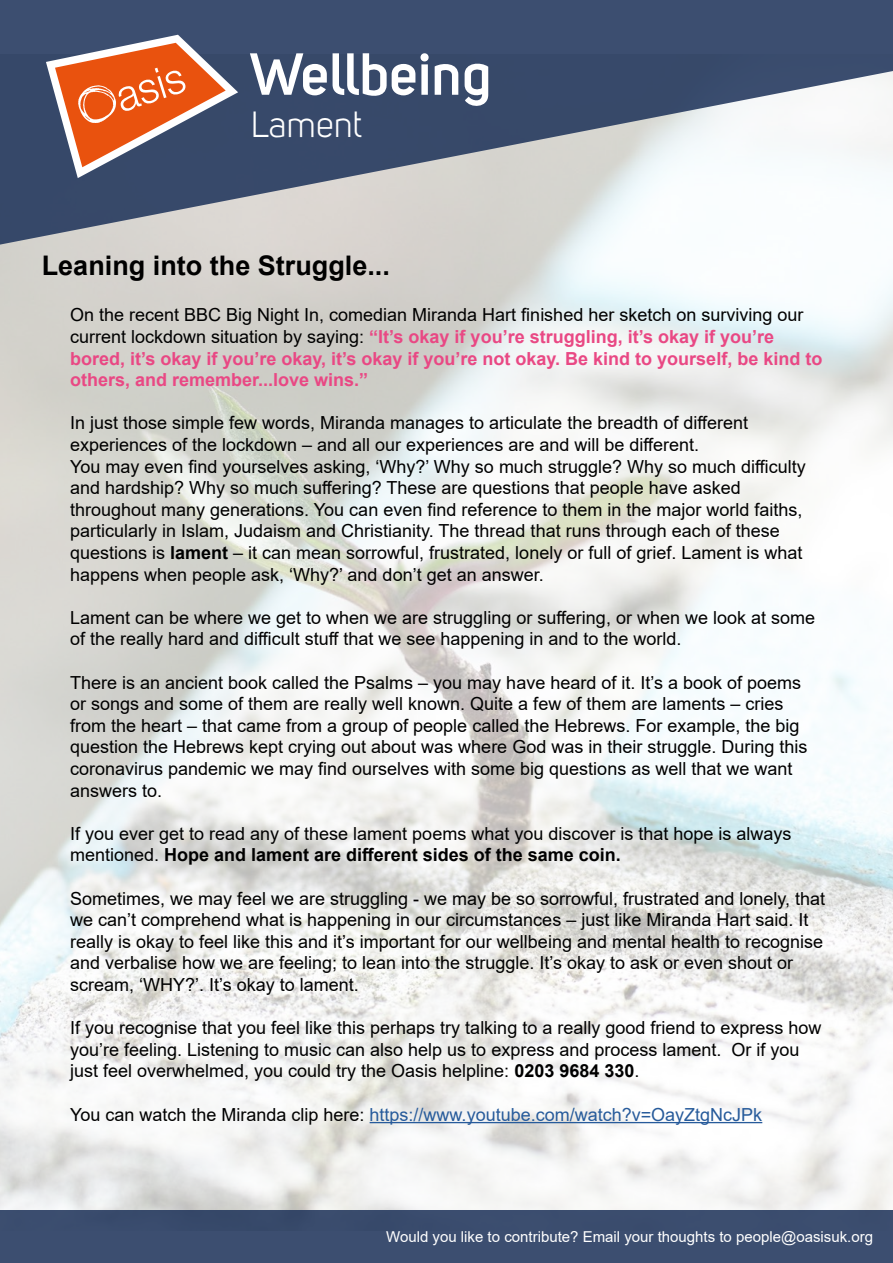
<style>
.page{position:relative;width:893px;height:1263px;background:#fff}
.page>*{position:absolute;margin:0;border:0;box-sizing:border-box;transform-origin:0 0}
.t1{font:700 58.5px "Uni Sans Semi";color:#fff}
.t2{font:36px "Uni Sans Book";color:#fff}
.t3{font:700 27px "Arial";color:#000}
.t4{font:18px/21.6px "Arial";color:#000}
.t5{font:700 18px/21.6px "Arial";color:#e94884}
.t6{font:18px "Arial";color:#275b9b}
.t7{font:15px "Arial";color:#fff}
.s1{font-weight:400;color:#000}
.s2{font-weight:700}
.s3{color:#000}
</style>
<div class="page">
<img style="left:0;top:255px;width:893px;height:955px">
<svg style="left:0;top:0;width:893px;height:255px;fill:#3c4e70"></svg>
<div style="left:0;top:1210px;width:893px;height:53px;background:#3c4e70"></div>
<svg style="left:46px;top:35px;width:192px;height:143px;background:#9e6a5d"></svg>
<hr style="left:370px;top:1122px;width:392px;height:1px;background:#275b9b">
<h1 class="t1" style="left:251px;top:39px;width:243px">Wellbeing</h1>
<h2 class="t2" style="left:251px;top:104px;width:113px">Lament</h2>
<h3 class="t3" style="left:42px;top:246px;width:350px">Leaning into the Struggle...</h3>
<p class="t5" style="left:70px;top:304px;width:754px"><span class="s1">On the recent BBC Big Night In, comedian Miranda Hart finished her sketch on surviving our current lockdown situation by saying:</span> “It’s okay if you’re struggling, it’s okay if you’re bored, it’s okay if you’re okay, it’s okay if you’re not okay. Be kind to yourself, be kind to others, and remember...love wins.”</p>
<p class="t4" style="left:70px;top:412px;width:737px">In just those simple few words, Miranda manages to articulate the breadth of different experiences of the lockdown – and all our experiences are and will be different.<br>You may even find yourselves asking, ‘Why?’ Why so much struggle? Why so much difficulty and hardship? Why so much suffering? These are questions that people have asked throughout many generations. You can even find reference to them in the major world faiths, particularly in Islam, Judaism and Christianity. The thread that runs through each of these questions is <span class="s2">lament</span> – it can mean sorrowful, frustrated, lonely or full of grief. Lament is what happens when people ask, ‘Why?’ and don’t get an answer.</p>
<p class="t4" style="left:70px;top:607px;width:746px">Lament can be where we get to when we are struggling or suffering, or when we look at some of the really hard and difficult stuff that we see happening in and to the world.</p>
<p class="t4" style="left:70px;top:671px;width:739px">There is an ancient book called the Psalms – you may have heard of it. It’s a book of poems or songs and some of them are really well known. Quite a few of them are laments – cries from the heart – that came from a group of people called the Hebrews. For example, the big question the Hebrews kept crying out about was where God was in their struggle. During this coronavirus pandemic we may find ourselves with some big questions as well that we want answers to.</p>
<p class="t4" style="left:70px;top:823px;width:723px">If you ever get to read any of these lament poems what you discover is that hope is always mentioned. <span class="s2">Hope and lament are different sides of the same coin.</span></p>
<p class="t4" style="left:70px;top:887px;width:757px">Sometimes, we may feel we are struggling - we may be so sorrowful, frustrated and lonely, that we can’t comprehend what is happening in our circumstances – just like Miranda Hart said. It really is okay to feel like this and it’s important for our wellbeing and mental health to recognise and verbalise how we are feeling; to lean into the struggle. It’s okay to ask or even shout or scream, ‘WHY?’. It’s okay to lament.</p>
<p class="t4" style="left:70px;top:1017px;width:753px">If you recognise that you feel like this perhaps try talking to a really good friend to express how you’re feeling. Listening to music can also help us to express and process lament. Or if you just feel overwhelmed, you could try the Oasis helpline: <span class="s2">0203 9684 330</span>.</p>
<p class="t6" style="left:70px;top:1102px;width:694px"><span class="s3">You can watch the Miranda clip here:</span> https://www.youtube.com/watch?v=OayZtgNcJPk</p>
<p class="t7" style="left:386px;top:1226px;width:488px">Would you like to contribute? Email your thoughts to people@oasisuk.org</p>
</div>
